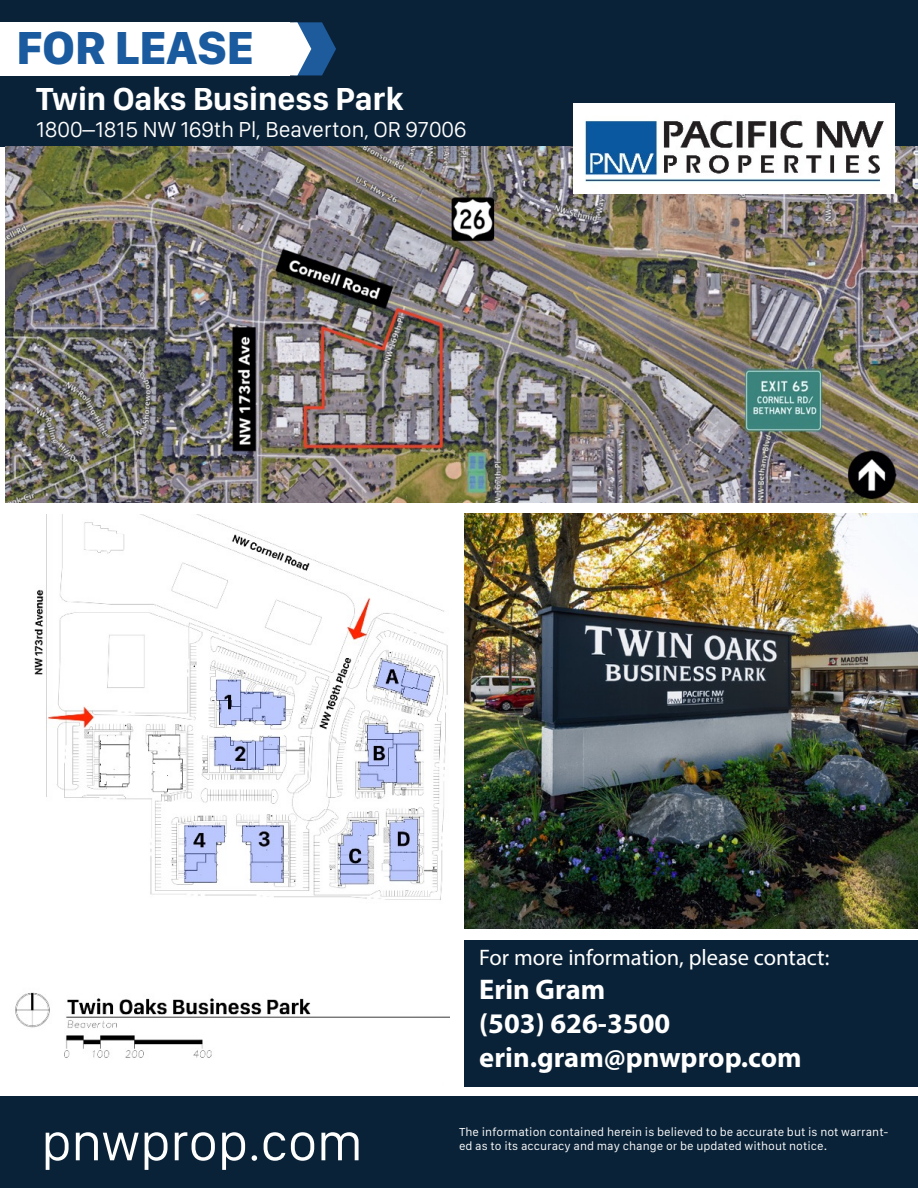
<style>
.page{position:relative;width:918px;height:1188px;background:#fff}
.page>*{position:absolute;margin:0;border:0;box-sizing:border-box;transform-origin:0 0}
.t1{font:54px "San Francisco Display";color:#fff}
.t2{font:800 48px "San Francisco Display";color:#1a5a9e}
.t3{font:700 33px "San Francisco Display";color:#fff}
.t4{font:700 28.5px/34.2px "Myriad Pro";color:#fff}
.t5{font:22.5px "San Francisco Display";color:#fff}
.t6{font:22.5px "Myriad Pro";color:#fff}
.t7{font:12px "San Francisco Text";color:#fff}
</style>
<div class="page">
<div style="left:0;top:0;width:918px;height:146px;background:#0a2237"></div>
<div style="left:0;top:1096px;width:918px;height:92px;background:#0a2237"></div>
<img style="left:6px;top:146px;width:912px;height:356px">
<img style="left:464px;top:513px;width:454px;height:416px">
<img style="left:15px;top:515px;width:435px;height:543px">
<div style="left:464px;top:941px;width:454px;height:146px;background:#0a2237"></div>
<img style="left:573px;top:104px;width:322px;height:90px">
<div style="left:0;top:22px;width:289px;height:53px;background:#fff"></div>
<svg style="left:289px;top:22px;width:47px;height:53px;background:#6487ac"></svg>
<h2 class="t2" style="left:17px;top:19px;width:239px">FOR LEASE</h2>
<h3 class="t3" style="left:36px;top:79px;width:369px">Twin Oaks Business Park</h3>
<h3 class="t5" style="left:36px;top:116px;width:432px">1800–1815 NW 169th Pl, Beaverton, OR 97006</h3>
<h3 class="t6" style="left:479px;top:943px;width:352px">For more information, please contact:</h3>
<h3 class="t4" style="left:479px;top:971px;width:324px">Erin Gram<br>(503) 626-3500 erin.gram@pnwprop.com</h3>
<p class="t7" style="left:459px;top:1124px;width:431px">The information contained herein is believed to be accurate but is not warrant-</p>
<h1 class="t1" style="left:41px;top:1109px;width:323px">pnwprop.com</h1>
<p class="t7" style="left:459px;top:1138px;width:370px">ed as to its accuracy and may change or be updated without notice.</p>
</div>
